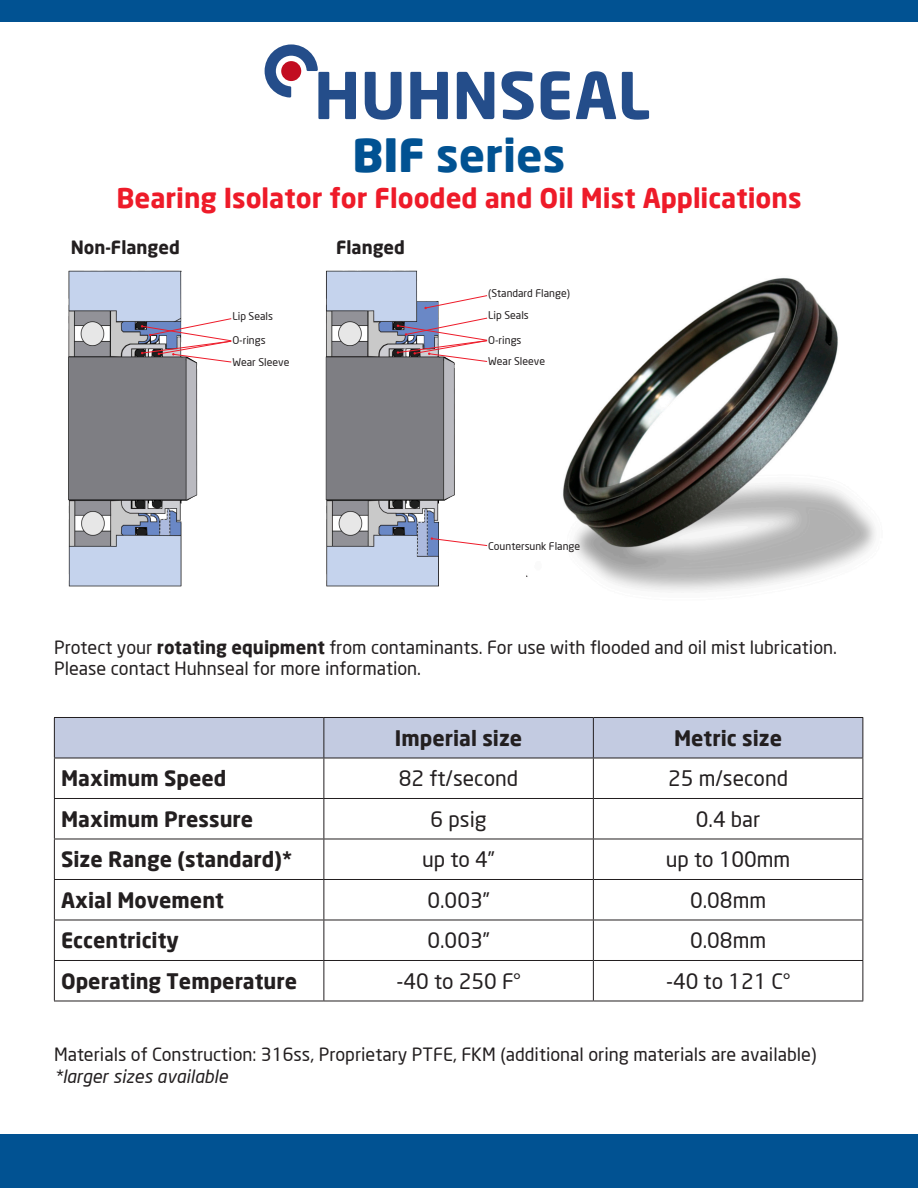
<style>
.page{position:relative;width:918px;height:1188px;background:#fff}
.page>*{position:absolute;margin:0;border:0;box-sizing:border-box;transform-origin:0 0}
.t1{font:700 45px "Neo Sans";color:#015292}
.t2{font:700 27px "Neo Sans";color:#ee1b29}
.t3{font:700 21px "Neo Sans";color:#231f20}
.t4{font:21px "Neo Sans";color:#231f20}
.t5{font:18px "Neo Sans";color:#231f20}
.t6{font:italic 18px "Neo Sans";color:#231f20}
.t7{font:700 18px "Neo Sans";color:#231f20}
.t8{font:10.5px "Neo Sans";color:#231f20}
.s1{font-weight:900}
.s2{font-weight:700}
</style>
<div class="page">
<img style="left:526px;top:278px;width:349px;height:313px">
<div style="left:55px;top:718px;width:807px;height:40px;background:#c3cbe1"></div>
<hr style="left:54px;top:758px;width:1px;height:40px;background:#231f20">
<hr style="left:324px;top:758px;width:1px;height:40px;background:#231f20">
<hr style="left:593px;top:758px;width:1px;height:40px;background:#231f20">
<hr style="left:862px;top:758px;width:1px;height:40px;background:#231f20">
<hr style="left:54px;top:798px;width:270px;height:1px;background:#231f20">
<hr style="left:54px;top:799px;width:1px;height:40px;background:#231f20">
<hr style="left:324px;top:798px;width:269px;height:1px;background:#231f20">
<hr style="left:324px;top:799px;width:1px;height:40px;background:#231f20">
<hr style="left:593px;top:798px;width:270px;height:1px;background:#231f20">
<hr style="left:593px;top:799px;width:1px;height:40px;background:#231f20">
<hr style="left:862px;top:799px;width:1px;height:40px;background:#231f20">
<hr style="left:54px;top:839px;width:270px;height:1px;background:#231f20">
<hr style="left:54px;top:839px;width:1px;height:40px;background:#231f20">
<hr style="left:324px;top:839px;width:269px;height:1px;background:#231f20">
<hr style="left:324px;top:839px;width:1px;height:40px;background:#231f20">
<hr style="left:593px;top:839px;width:270px;height:1px;background:#231f20">
<hr style="left:593px;top:839px;width:1px;height:40px;background:#231f20">
<hr style="left:862px;top:839px;width:1px;height:40px;background:#231f20">
<hr style="left:54px;top:879px;width:270px;height:1px;background:#231f20">
<hr style="left:54px;top:880px;width:1px;height:40px;background:#231f20">
<hr style="left:324px;top:879px;width:269px;height:1px;background:#231f20">
<hr style="left:324px;top:880px;width:1px;height:40px;background:#231f20">
<hr style="left:593px;top:879px;width:270px;height:1px;background:#231f20">
<hr style="left:593px;top:880px;width:1px;height:40px;background:#231f20">
<hr style="left:862px;top:880px;width:1px;height:40px;background:#231f20">
<hr style="left:54px;top:920px;width:270px;height:1px;background:#231f20">
<hr style="left:54px;top:920px;width:1px;height:40px;background:#231f20">
<hr style="left:324px;top:920px;width:269px;height:1px;background:#231f20">
<hr style="left:324px;top:920px;width:1px;height:40px;background:#231f20">
<hr style="left:593px;top:920px;width:270px;height:1px;background:#231f20">
<hr style="left:593px;top:920px;width:1px;height:40px;background:#231f20">
<hr style="left:862px;top:920px;width:1px;height:40px;background:#231f20">
<hr style="left:54px;top:960px;width:270px;height:1px;background:#231f20">
<hr style="left:54px;top:961px;width:1px;height:40px;background:#231f20">
<hr style="left:324px;top:960px;width:269px;height:1px;background:#231f20">
<hr style="left:324px;top:961px;width:1px;height:40px;background:#231f20">
<hr style="left:593px;top:960px;width:270px;height:1px;background:#231f20">
<hr style="left:593px;top:961px;width:1px;height:40px;background:#231f20">
<hr style="left:862px;top:961px;width:1px;height:40px;background:#231f20">
<hr style="left:54px;top:1001px;width:270px;height:1px;background:#231f20">
<hr style="left:324px;top:1001px;width:269px;height:1px;background:#231f20">
<hr style="left:593px;top:1001px;width:270px;height:1px;background:#231f20">
<hr style="left:54px;top:717px;width:270px;height:1px;background:#231f20">
<hr style="left:54px;top:718px;width:1px;height:40px;background:#231f20">
<hr style="left:324px;top:717px;width:269px;height:1px;background:#231f20">
<hr style="left:324px;top:718px;width:1px;height:40px;background:#231f20">
<hr style="left:593px;top:717px;width:270px;height:1px;background:#231f20">
<hr style="left:593px;top:718px;width:1px;height:40px;background:#231f20">
<hr style="left:862px;top:718px;width:1px;height:40px;background:#231f20">
<hr style="left:54px;top:758px;width:270px;height:1px;background:#231f20">
<hr style="left:324px;top:758px;width:269px;height:1px;background:#231f20">
<hr style="left:593px;top:758px;width:270px;height:1px;background:#231f20">
<div style="left:0;top:1134px;width:918px;height:54px;background:#015292"></div>
<div style="left:0;top:0;width:918px;height:22px;background:#015292"></div>
<img style="left:68px;top:270px;width:387px;height:317px">
<svg style="left:141px;top:318px;width:91px;height:45px"></svg>
<svg style="left:424px;top:295px;width:64px;height:14px"></svg>
<svg style="left:397px;top:317px;width:91px;height:45px"></svg>
<svg style="left:431px;top:537px;width:57px;height:9px"></svg>
<svg style="left:410px;top:72px;width:38px;height:47px"></svg>
<svg style="left:365px;top:72px;width:37px;height:48px"></svg>
<svg style="left:457px;top:72px;width:37px;height:47px"></svg>
<svg style="left:502px;top:71px;width:32px;height:49px"></svg>
<svg style="left:541px;top:71px;width:29px;height:49px"></svg>
<svg style="left:576px;top:71px;width:40px;height:48px"></svg>
<svg style="left:622px;top:72px;width:27px;height:48px"></svg>
<svg style="left:265px;top:44px;width:91px;height:75px"></svg>
<p class="t1" style="left:353px;top:126px;width:214px"><span class="s1">BIF</span> series</p>
<p class="t2" style="left:116px;top:181px;width:687px">Bearing Isolator for Flooded and Oil Mist Applications</p>
<p class="t7" style="left:71px;top:236px;width:110px">Non-Flanged</p>
<p class="t7" style="left:336px;top:236px;width:70px">Flanged</p>
<p class="t8" style="left:232px;top:310px;width:42px">Lip Seals</p>
<p class="t8" style="left:232px;top:334px;width:35px">O-rings</p>
<p class="t8" style="left:232px;top:356px;width:59px">Wear Sleeve</p>
<p class="t8" style="left:488px;top:287px;width:83px">(Standard Flange)</p>
<p class="t8" style="left:488px;top:333px;width:35px">O-rings</p>
<p class="t8" style="left:488px;top:355px;width:59px">Wear Sleeve</p>
<p class="t8" style="left:488px;top:309px;width:42px">Lip Seals</p>
<p class="t8" style="left:488px;top:540px;width:93px">Countersunk Flange</p>
<p class="t5" style="left:54px;top:636px;width:785px">Protect your <span class="s2">rotating equipment</span> from contaminants. For use with flooded and oil mist lubrication.</p>
<p class="t5" style="left:54px;top:658px;width:369px">Please contact Huhnseal for more information.</p>
<p class="t3" style="left:395px;top:725px;width:129px">Imperial size</p>
<p class="t3" style="left:674px;top:725px;width:110px">Metric size</p>
<p class="t3" style="left:61px;top:765px;width:167px">Maximum Speed</p>
<p class="t4" style="left:399px;top:766px;width:121px">82 ft/second</p>
<p class="t4" style="left:668px;top:766px;width:122px">25 m/second</p>
<p class="t3" style="left:61px;top:806px;width:194px">Maximum Pressure</p>
<p class="t4" style="left:431px;top:806px;width:57px">6 psig</p>
<p class="t4" style="left:696px;top:806px;width:66px">0.4 bar</p>
<p class="t3" style="left:61px;top:846px;width:232px">Size Range (standard)*</p>
<p class="t4" style="left:422px;top:847px;width:74px">up to 4”</p>
<p class="t4" style="left:666px;top:847px;width:126px">up to 100mm</p>
<p class="t3" style="left:61px;top:887px;width:164px">Axial Movement</p>
<p class="t4" style="left:427px;top:887px;width:64px">0.003”</p>
<p class="t4" style="left:690px;top:887px;width:78px">0.08mm</p>
<p class="t3" style="left:61px;top:927px;width:119px">Eccentricity</p>
<p class="t4" style="left:427px;top:928px;width:64px">0.003”</p>
<p class="t4" style="left:690px;top:928px;width:78px">0.08mm</p>
<p class="t3" style="left:61px;top:968px;width:238px">Operating Temperature</p>
<p class="t4" style="left:396px;top:968px;width:126px">-40 to 250 F°</p>
<p class="t4" style="left:666px;top:968px;width:126px">-40 to 121 C°</p>
<p class="t5" style="left:54px;top:1043px;width:764px">Materials of Construction: 316ss, Proprietary PTFE, FKM (additional oring materials are available)</p>
<p class="t6" style="left:54px;top:1065px;width:176px">*larger sizes available</p>
</div>
